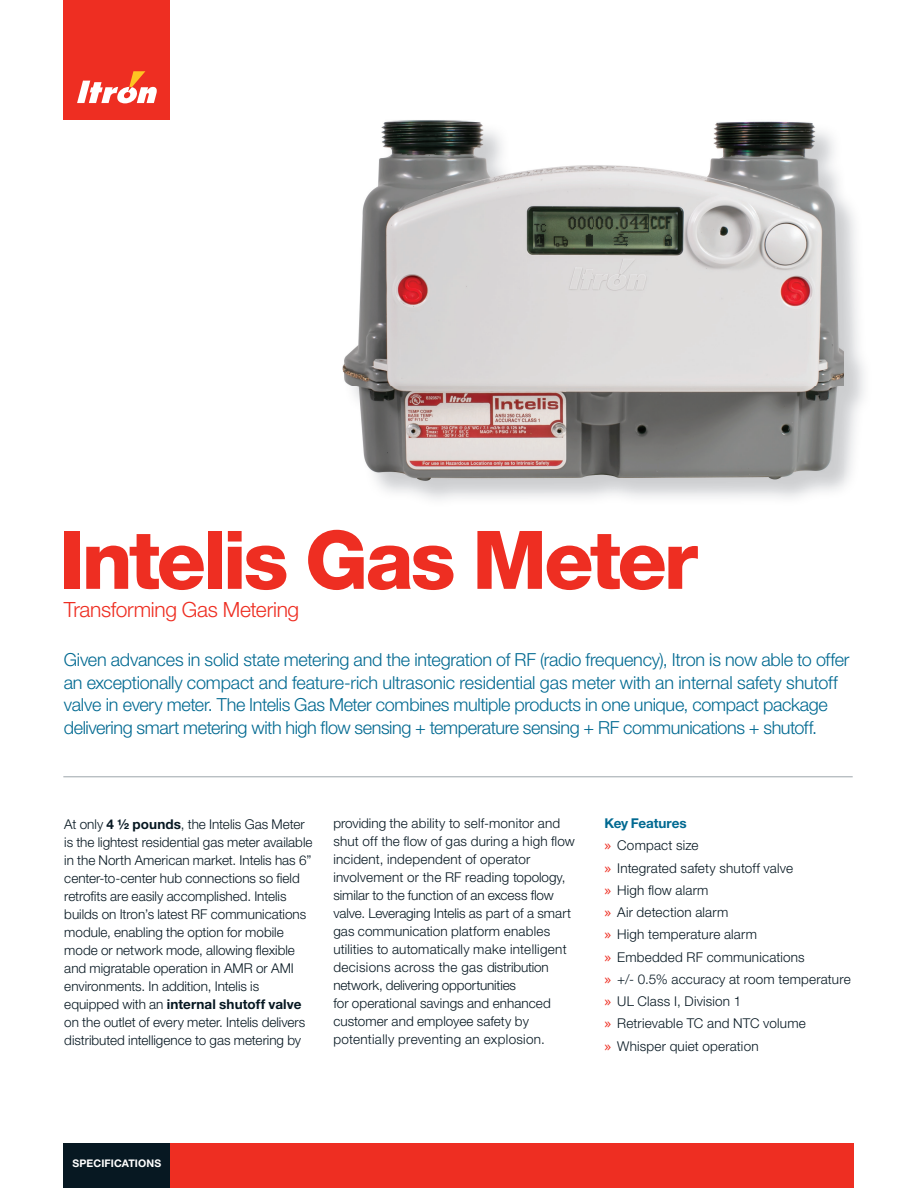
<style>
.page{position:relative;width:918px;height:1188px;background:#fff}
.page>*{position:absolute;margin:0;border:0;box-sizing:border-box;transform-origin:0 0}
.t1{font:800 81px "Helvetica Neue LT Std";letter-spacing:-.045em;color:#ee2e22}
.t2{font:300 21px "Helvetica Neue LT Std";letter-spacing:-.015em;color:#ee2e22}
.t3{font:300 18px/22.5px "Helvetica Neue LT Std";letter-spacing:-.015em;color:#006991}
.t4{font:300 13.5px/18px "Helvetica Neue LT Std";letter-spacing:.005em;color:#071822}
.t5{font:700 10.5px "Helvetica Neue LT Std";letter-spacing:.01em;color:#fff}
.s1{font-weight:700}
.s2{font-weight:700;color:#006991}
.s3{font-family:"Lucida Grande";font-weight:400;color:#ee2e22}
</style>
<div class="page">
<img style="left:344px;top:121px;width:500px;height:372px">
<div style="left:166px;top:1143px;width:688px;height:45px;background:#ee2e22"></div>
<div style="left:64px;top:1143px;width:106px;height:45px;background:#071822"></div>
<hr style="left:63px;top:776px;width:790px;height:1px;background:#9da5ab">
<div style="left:64px;top:0;width:106px;height:119px;background:#ee2e22"></div>
<svg style="left:77px;top:71px;width:80px;height:32px"></svg>
<h1 class="t1" style="left:59px;top:512px;width:640px">Intelis Gas Meter</h1>
<h2 class="t2" style="left:64px;top:597px;width:237px">Transforming Gas Metering</h2>
<p class="t3" style="left:64px;top:648px;width:787px">Given advances in solid state metering and the integration of RF (radio frequency), Itron is now able to offer an exceptionally compact and feature-rich ultrasonic residential gas meter with an internal safety shutoff valve in every meter. The Intelis Gas Meter combines multiple products in one unique, compact package delivering smart metering with high flow sensing + temperature sensing + RF communications + shutoff.</p>
<p class="t4" style="left:64px;top:815px;width:250px">At only <span class="s1">4 ½ pounds</span>, the Intelis Gas Meter is the lightest residential gas meter available in the North American market. Intelis has 6” center-to-center hub connections so field retrofits are easily accomplished. Intelis builds on Itron’s latest RF communications module, enabling the option for mobile mode or network mode, allowing flexible and migratable operation in AMR or AMI environments. In addition, Intelis is equipped with an <span class="s1">internal shutoff valve </span>on the outlet of every meter. Intelis delivers distributed intelligence to gas metering by</p>
<p class="t4" style="left:333px;top:814px;width:243px">providing the ability to self-monitor and shut off the flow of gas during a high flow incident, independent of operator involvement or the RF reading topology, similar to the function of an excess flow valve. Leveraging Intelis as part of a smart gas communication platform enables utilities to automatically make intelligent decisions across the gas distribution network, delivering opportunities<br>for operational savings and enhanced customer and employee safety by potentially preventing an explosion.</p>
<p class="t4" style="left:604px;top:812px;width:248px;line-height:22.2px"><span class="s2">Key Features<br></span><span class="s3">»</span> Compact size<br><span class="s3">»</span> Integrated safety shutoff valve<br><span class="s3">»</span> High flow alarm<br><span class="s3">»</span> Air detection alarm<br><span class="s3">»</span> High temperature alarm<br><span class="s3">»</span> Embedded RF communications<br><span class="s3">»</span> +/- 0.5% accuracy at room temperature <span class="s3">»</span> UL Class I, Division 1<br><span class="s3">»</span> Retrievable TC and NTC volume<br><span class="s3">»</span> Whisper quiet operation</p>
<p class="t5" style="left:73px;top:1157px;width:90px">SPECIFICATIONS</p>
</div>
